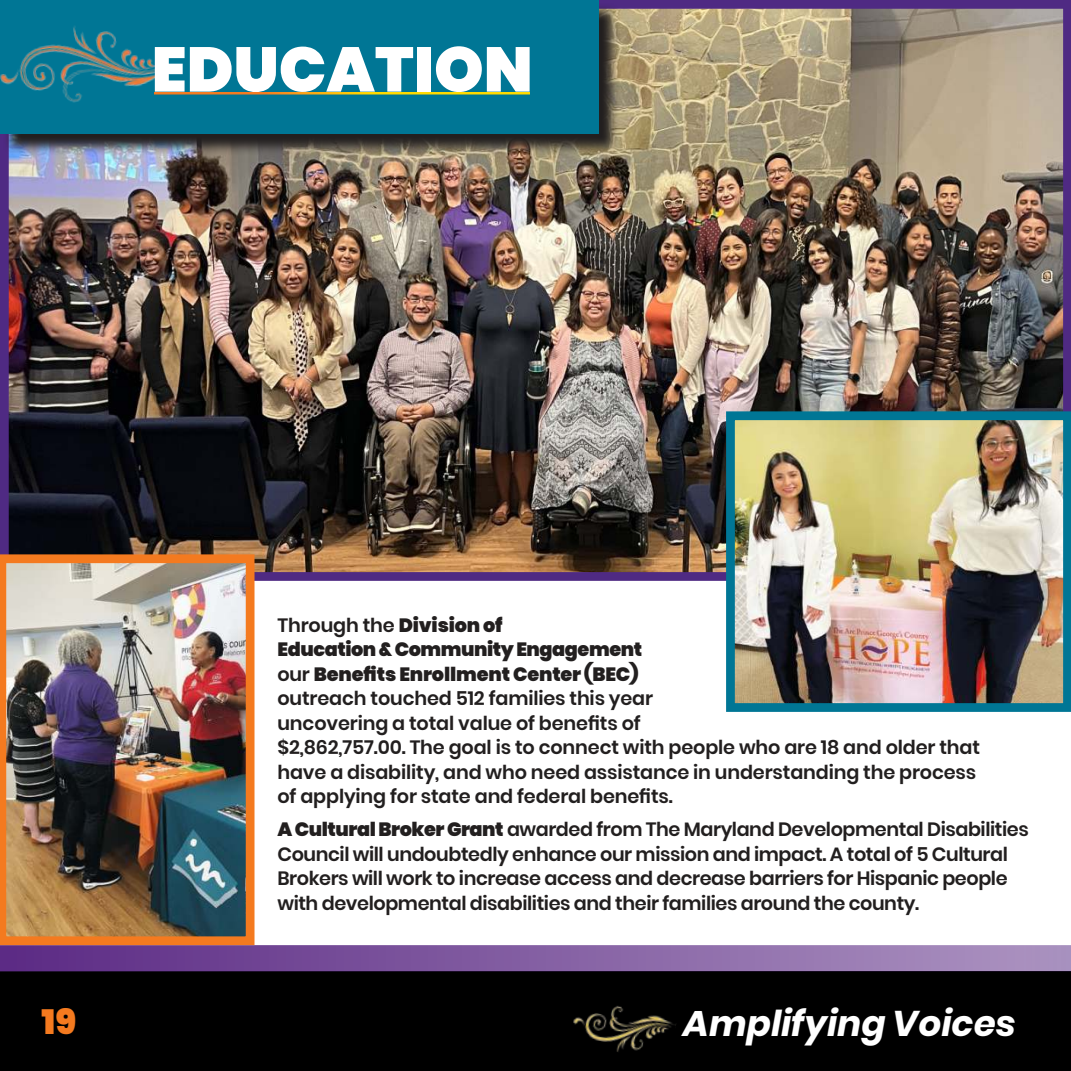
<style>
.page{position:relative;width:1071px;height:1071px;background:#fff}
.page>*{position:absolute;margin:0;border:0;box-sizing:border-box;transform-origin:0 0}
.t1{font:900 63px "Poppins";color:#fff}
.t2{font:italic 700 35.7px "Poppins";color:#fff}
.t3{font:900 35px "Poppins";color:#f47a1f}
.t4{font:600 19.25px/24.5px "Poppins";letter-spacing:-.02em;color:#221f1f}
.s1{font-weight:900}
</style>
<div class="page">
<div style="left:0;top:971px;width:1071px;height:100px;background:#000"></div>
<div style="left:0;top:945px;width:1071px;height:26px;background:linear-gradient(to right,#5b2a84,#ac94c1)"></div>
<img style="left:10px;top:10px;width:1051px;height:561px">
<div style="left:0;top:0;width:1071px;height:581px;border:9px solid #4f2a83"></div>
<img style="left:3px;top:3px;width:617px;height:152px">
<div style="left:0;top:0;width:598px;height:133px;background:#007695"></div>
<img style="left:0;top:26px;width:163px;height:77px">
<img style="left:155px;top:92px;width:375px;height:2px">
<img style="left:736px;top:421px;width:325px;height:281px">
<div style="left:726px;top:411px;width:345px;height:301px;border:9px solid #007695"></div>
<img style="left:0;top:554px;width:255px;height:391px">
<img style="left:573px;top:1006px;width:103px;height:46px">
<h1 class="t1" style="left:152px;top:29px;width:383px">EDUCATION</h1>
<h3 class="t3" style="left:42px;top:999px;width:36px">19</h3>
<p class="t4" style="left:277px;top:613px;width:704px">Through the <span class="s1">Division of<br>Education &amp; Community Engagement<br></span>our <span class="s1">Benefits Enrollment Center (BEC)<br></span>outreach touched 512 families this year<br>uncovering a total value of benefits of<br>$2,862,757.00. The goal is to connect with people who are 18 and older that have a disability, and who need assistance in understanding the process of applying for state and federal benefits.</p>
<p class="t4" style="left:277px;top:817px;width:753px"><span class="s1">A Cultural Broker Grant</span> awarded from The Maryland Developmental Disabilities Council will undoubtedly enhance our mission and impact. A total of 5 Cultural Brokers will work to increase access and decrease barriers for Hispanic people with developmental disabilities and their families around the county.</p>
<h2 class="t2" style="left:683px;top:1007px;width:334px">Amplifying Voices</h2>
</div>
